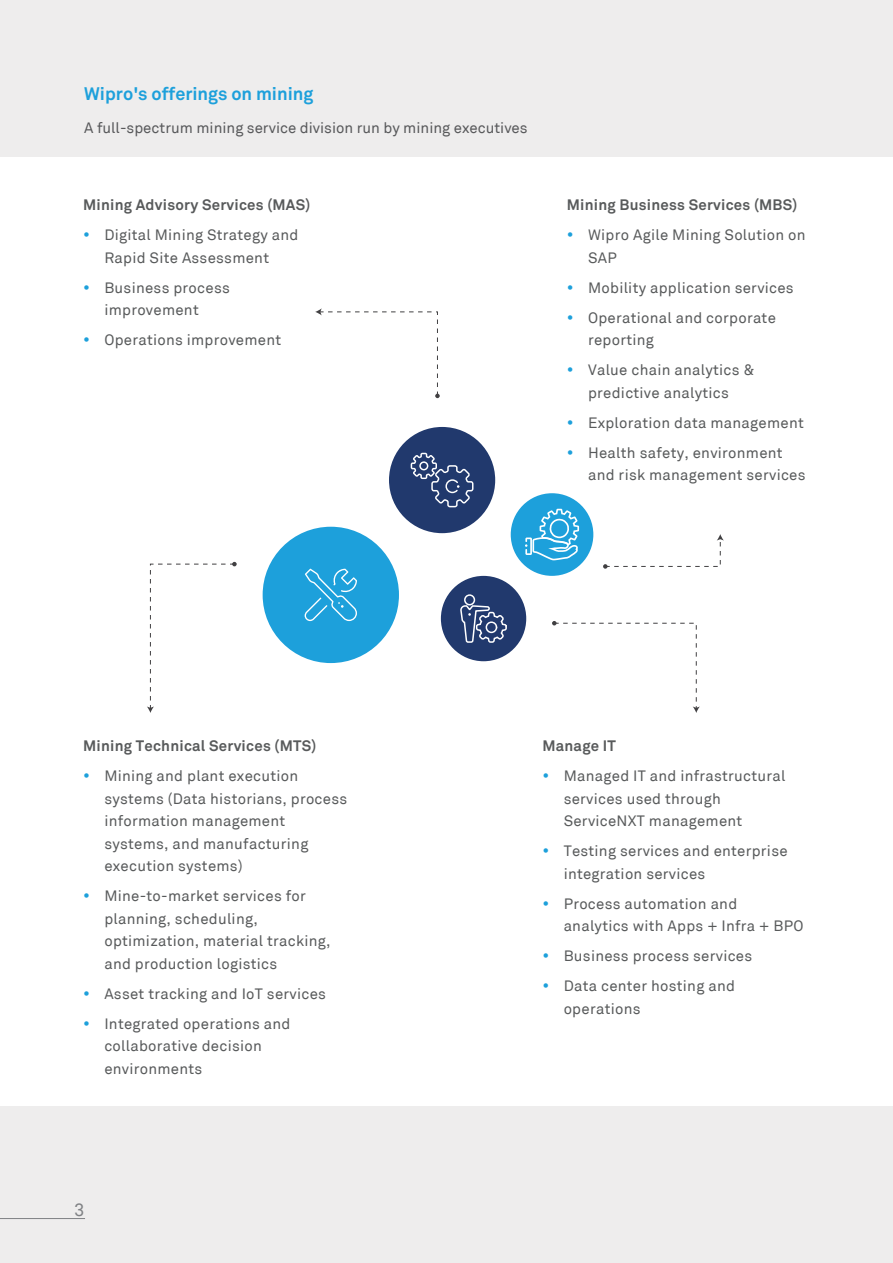
<style>
.page{position:relative;width:893px;height:1263px;background:#eeeded}
.page>*{position:absolute;margin:0;border:0;box-sizing:border-box;transform-origin:0 0}
.t1{font:700 18px "Akkurat";color:#1da0db}
.t2{font:18px "Akkurat Mono";color:#808285}
.t3{font:15px/22.5px "Akkurat";letter-spacing:.015em;color:#585a5b}
.t4{font:700 15px "Akkurat";letter-spacing:.015em;color:#585a5b}
.t5{font:15px "Akkurat";color:#58595b}
.s1{color:#1da0db}
</style>
<div class="page">
<div style="left:0;top:157px;width:893px;height:948px;background:#fff"></div>
<hr style="left:0;top:1218px;width:85px;height:1px;background:#808285">
<div style="left:389px;top:427px;width:106px;height:106px;background:#21396d;border-radius:50%"></div>
<div style="left:441px;top:576px;width:85px;height:85px;background:#21396d;border-radius:50%"></div>
<div style="left:263px;top:527px;width:136px;height:136px;background:#1da0db;border-radius:50%"></div>
<svg style="left:315px;top:308px;width:125px;height:90px"></svg>
<svg style="left:147px;top:562px;width:90px;height:151px"></svg>
<svg style="left:603px;top:534px;width:121px;height:35px"></svg>
<svg style="left:552px;top:621px;width:148px;height:92px"></svg>
<div style="left:511px;top:493px;width:82px;height:83px;background:#1da0db;border-radius:50%"></div>
<svg style="left:411px;top:453px;width:62px;height:54px"></svg>
<svg style="left:525px;top:509px;width:54px;height:51px"></svg>
<svg style="left:305px;top:569px;width:52px;height:52px"></svg>
<svg style="left:459px;top:583px;width:49px;height:60px"></svg>
<p class="t1" style="left:84px;top:82px;width:231px">Wipro's offerings on mining</p>
<p class="t5" style="left:84px;top:119px;width:445px">A full-spectrum mining service division run by mining executives</p>
<p class="t4" style="left:83px;top:196px;width:229px">Mining Advisory Services (MAS)</p>
<p class="t3" style="left:83px;top:224px;width:217px;text-align:center"><span class="s1">•</span> Digital Mining Strategy and<br>Rapid Site Assessment</p>
<p class="t3" style="left:104px;top:277px;width:127px;text-indent:-21px"><span class="s1">•</span> Business process improvement</p>
<p class="t3" style="left:83px;top:329px;width:200px"><span class="s1">•</span> Operations improvement</p>
<p class="t4" style="left:567px;top:196px;width:232px">Mining Business Services (MBS)</p>
<p class="t3" style="left:588px;top:224px;width:219px;text-indent:-21px"><span class="s1">•</span> Wipro Agile Mining Solution on<br>SAP</p>
<p class="t3" style="left:567px;top:277px;width:228px"><span class="s1">•</span> Mobility application services</p>
<p class="t3" style="left:588px;top:307px;width:189px;text-indent:-21px"><span class="s1">•</span> Operational and corporate reporting</p>
<p class="t3" style="left:567px;top:359px;width:189px;text-align:center"><span class="s1">•</span> Value chain analytics &amp; predictive analytics</p>
<p class="t3" style="left:567px;top:412px;width:238px"><span class="s1">•</span> Exploration data management</p>
<p class="t3" style="left:588px;top:442px;width:219px;text-indent:-21px"><span class="s1">•</span> Health safety, environment and risk management services</p>
<p class="t4" style="left:83px;top:736px;width:235px">Mining Technical Services (MTS)</p>
<p class="t3" style="left:104px;top:765px;width:244px;text-indent:-21px"><span class="s1">•</span> Mining and plant execution systems (Data historians, process information management systems, and manufacturing execution systems)</p>
<p class="t3" style="left:104px;top:885px;width:228px;text-indent:-21px"><span class="s1">•</span> Mine-to-market services for planning, scheduling, optimization, material tracking, and production logistics</p>
<p class="t3" style="left:83px;top:983px;width:244px"><span class="s1">•</span> Asset tracking and IoT services</p>
<p class="t3" style="left:104px;top:1013px;width:188px;text-indent:-21px"><span class="s1">•</span> Integrated operations and collaborative decision environments</p>
<p class="t2" style="left:74px;top:1199px;width:13px">3</p>
<p class="t4" style="left:542px;top:736px;width:75px">Manage IT</p>
<p class="t3" style="left:564px;top:765px;width:223px;text-indent:-21px"><span class="s1">•</span> Managed IT and infrastructural services used through<br>ServiceNXT management</p>
<p class="t3" style="left:564px;top:840px;width:225px;text-indent:-21px"><span class="s1">•</span> Testing services and enterprise integration services</p>
<p class="t3" style="left:564px;top:893px;width:241px;text-indent:-21px"><span class="s1">•</span> Process automation and analytics with Apps + Infra + BPO</p>
<p class="t3" style="left:542px;top:945px;width:211px"><span class="s1">•</span> Business process services</p>
<p class="t3" style="left:564px;top:975px;width:173px;text-indent:-21px"><span class="s1">•</span> Data center hosting and operations</p>
</div>
